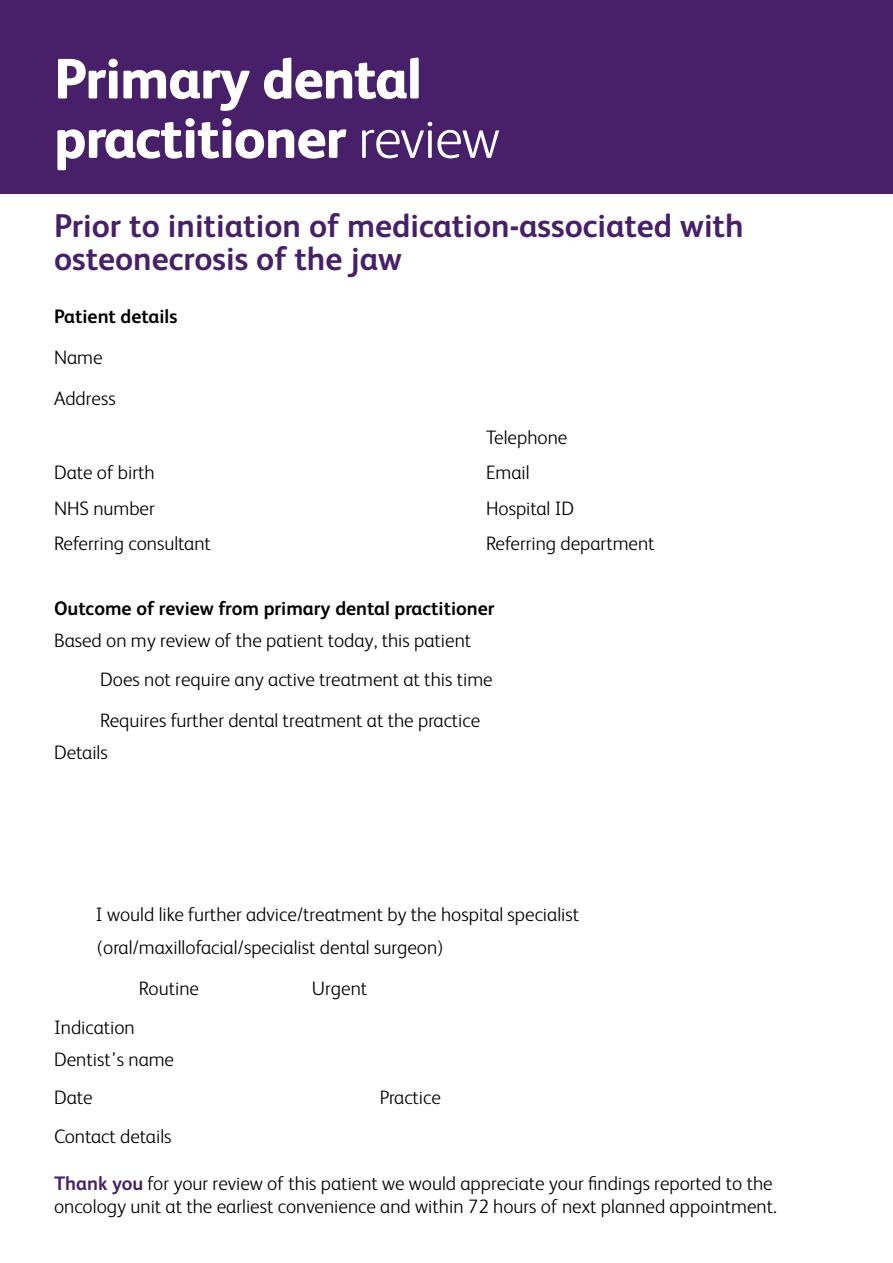
<style>
.page{position:relative;width:893px;height:1263px;background:#fff}
.page>*{position:absolute;margin:0;border:0;box-sizing:border-box;transform-origin:0 0}
.t1{font:800 57px/59.4px "FS Albert";letter-spacing:-.02em;color:#fff}
.t2{font:700 33px/32.4px "FS Albert";color:#482069}
.t3{font:300 19.5px/32.4px "FS Albert";color:#000}
.t4{font:700 19.5px "FS Albert";color:#000}
.s1{font-weight:300}
.s2{font-weight:700;color:#482069}
</style>
<div class="page">
<div style="left:0;top:0;width:893px;height:193px;background:#482069"></div>
<p class="t1" style="left:54px;top:48px;width:447px">Primary dental practitioner <span class="s1">review</span></p>
<p class="t2" style="left:54px;top:209px;width:691px">Prior to initiation of medication-associated with osteonecrosis of the jaw</p>
<p class="t4" style="left:54px;top:304px;width:125px">Patient details</p>
<p class="t3" style="left:54px;top:341px;width:50px">Name</p>
<p class="t3" style="left:54px;top:382px;width:63px">Address</p>
<p class="t3" style="left:486px;top:421px;width:83px">Telephone</p>
<p class="t3" style="left:54px;top:456px;width:102px">Date of birth</p>
<p class="t3" style="left:486px;top:456px;width:45px">Email</p>
<p class="t3" style="left:54px;top:491px;width:102px">NHS number</p>
<p class="t3" style="left:486px;top:491px;width:90px">Hospital ID</p>
<p class="t3" style="left:54px;top:527px;width:158px">Referring consultant</p>
<p class="t3" style="left:486px;top:527px;width:170px">Referring department</p>
<p class="t4" style="left:54px;top:597px;width:442px">Outcome of review from primary dental practitioner</p>
<p class="t3" style="left:54px;top:624px;width:419px">Based on my review of the patient today, this patient</p>
<p class="t3" style="left:100px;top:662px;width:394px">Does not require any active treatment at this time</p>
<p class="t3" style="left:100px;top:704px;width:382px">Requires further dental treatment at the practice</p>
<p class="t3" style="left:54px;top:736px;width:55px">Details</p>
<p class="t3" style="left:96px;top:898px;width:485px">I would like further advice/treatment by the hospital specialist (oral/maxillofacial/specialist dental surgeon)</p>
<p class="t3" style="left:139px;top:972px;width:62px">Routine</p>
<p class="t3" style="left:312px;top:972px;width:57px">Urgent</p>
<p class="t3" style="left:54px;top:1010px;width:82px">Indication</p>
<p class="t3" style="left:54px;top:1043px;width:122px">Dentist’s name</p>
<p class="t3" style="left:54px;top:1081px;width:40px">Date</p>
<p class="t3" style="left:380px;top:1081px;width:63px">Practice</p>
<p class="t3" style="left:54px;top:1120px;width:119px">Contact details</p>
<p class="t3" style="left:54px;top:1171px;width:724px;line-height:23.4px"><span class="s2">Thank you</span> for your review of this patient we would appreciate your findings reported to the oncology unit at the earliest convenience and within 72 hours of next planned appointment.</p>
</div>
